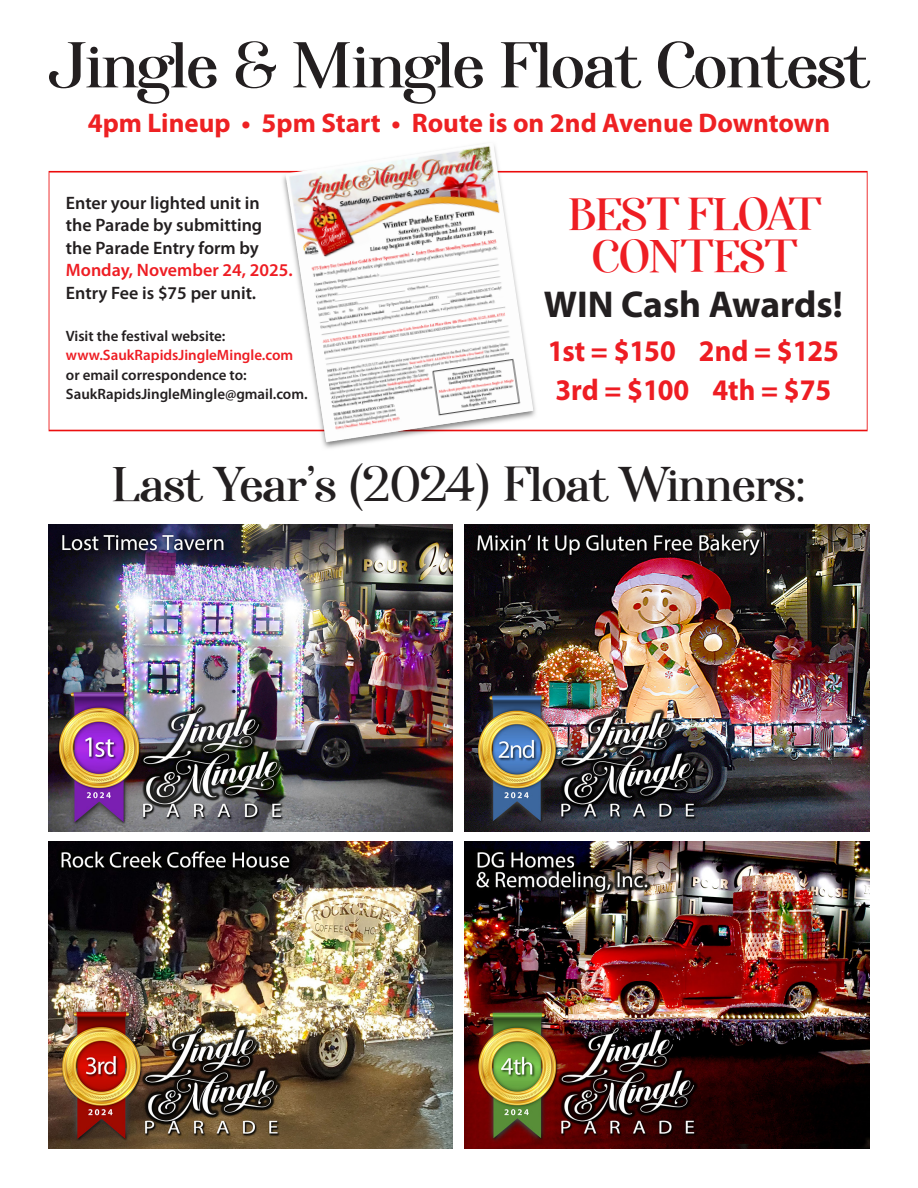
<style>
.page{position:relative;width:918px;height:1188px;background:#fff}
.page>*{position:absolute;margin:0;border:0;box-sizing:border-box;transform-origin:0 0}
.t1{font:64.5px "Afterglow";color:#231f20}
.t2{font:48px "Afterglow";color:#231f20}
.t3{font:45px "Afterglow";color:#ee1d23}
.t4{font:45px "Afterglow";letter-spacing:.04em;color:#ee1d23}
.t5{font:700 37.5px "Myriad Pro";color:#231f20}
.t6{font:700 30px "Myriad Pro";color:#ee1d23;scale:.95 1}
.t7{font:700 27px "Myriad Pro";color:#ee2123}
.t8{font:600 18px "Myriad Pro";color:#231f20}
.t9{font:600 18px "Myriad Pro";color:#ee1d23}
.t10{font:600 15px "Myriad Pro";color:#231f20}
.t11{font:600 15px "Myriad Pro";color:#ee1d23}
</style>
<div class="page">
<img style="left:48px;top:170px;width:820px;height:278px">
<img style="left:286px;top:146px;width:247px;height:296px">
<img style="left:48px;top:524px;width:405px;height:308px">
<img style="left:465px;top:524px;width:404px;height:307px">
<img style="left:48px;top:842px;width:405px;height:307px">
<img style="left:465px;top:842px;width:404px;height:307px">
<p class="t1" style="left:48px;top:27px;width:824px">Jingle &amp; Mingle Float Contest</p>
<p class="t7" style="left:88px;top:106px;width:744px">4pm Lineup • 5pm Start • Route is on 2nd Avenue Downtown</p>
<p class="t8" style="left:66px;top:191px;width:195px">Enter your lighted unit in</p>
<p class="t8" style="left:66px;top:214px;width:198px">the Parade by submitting</p>
<p class="t8" style="left:66px;top:236px;width:195px">the Parade Entry form by</p>
<p class="t9" style="left:66px;top:259px;width:228px">Monday, November 24, 2025.</p>
<p class="t8" style="left:66px;top:281px;width:192px">Entry Fee is $75 per unit.</p>
<p class="t10" style="left:66px;top:326px;width:161px">Visit the festival website:</p>
<p class="t11" style="left:66px;top:346px;width:229px">www.SaukRapidsJingleMingle.com</p>
<p class="t10" style="left:66px;top:365px;width:182px">or email correspondence to:</p>
<p class="t10" style="left:66px;top:385px;width:243px">SaukRapidsJingleMingle@gmail.com.</p>
<p class="t3" style="left:568px;top:188px;width:252px">BEST FLOAT</p>
<p class="t4" style="left:592px;top:230px;width:203px">CONTEST</p>
<p class="t5" style="left:544px;top:280px;width:301px">WIN Cash Awards!</p>
<p class="t6" style="left:548px;top:331px;width:308px">1st = $150 2nd = $125</p>
<p class="t6" style="left:555px;top:370px;width:292px">3rd = $100 4th = $75</p>
<p class="t2" style="left:112px;top:457px;width:696px">Last Year’s (2024) Float Winners:</p>
</div>
